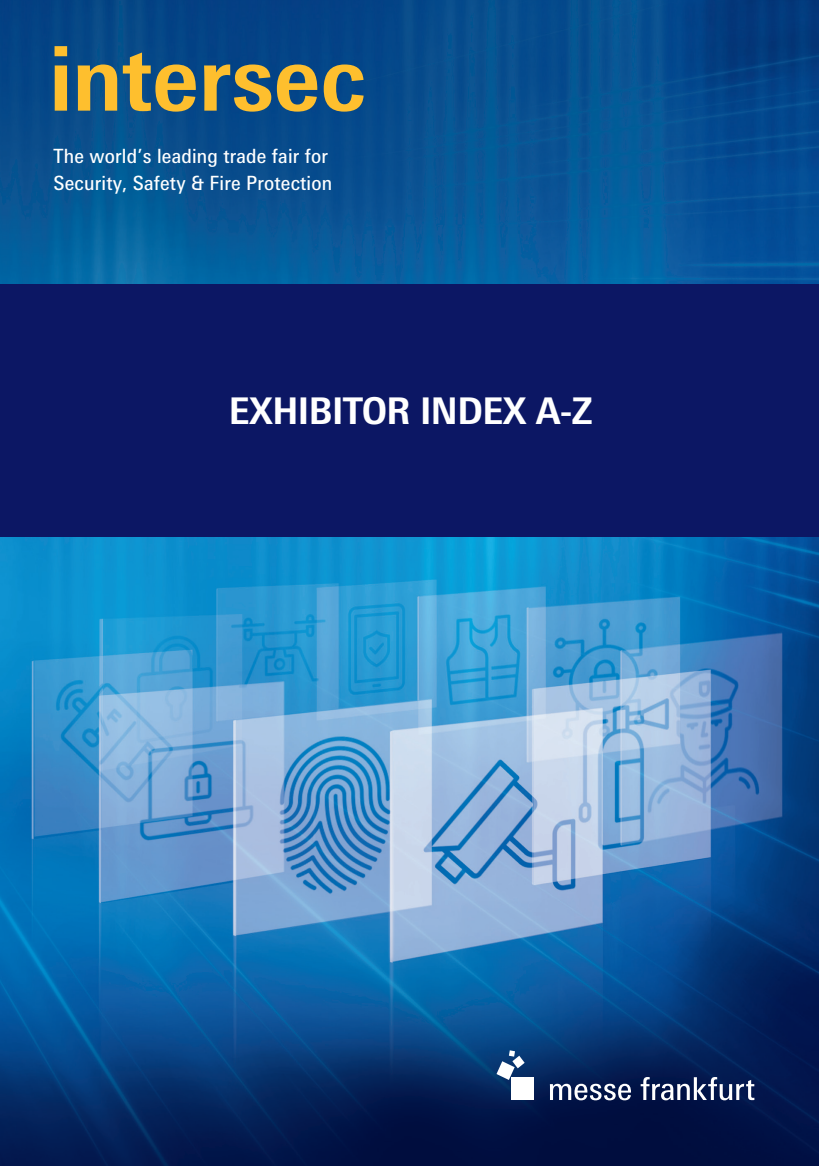
<style>
.page{position:relative;width:819px;height:1166px;background:#fff}
.page>*{position:absolute;margin:0;border:0;box-sizing:border-box;transform-origin:0 0}
.t1{font:700 36.75px "Messe Univers";letter-spacing:-.015em;color:#fff}
.t2{font:700 35.7px "Messe Univers";color:#fff}
.t3{font:19.6px/26.9px "Messe Univers";letter-spacing:.01em;color:#fff}
</style>
<div class="page">
<img style="left:0;top:0;width:819px;height:1166px">
<svg style="left:55px;top:46px;width:12px;height:65px"></svg>
<svg style="left:78px;top:64px;width:39px;height:47px;background:#a8974e"></svg>
<svg style="left:123px;top:52px;width:73px;height:60px;background:#797f5e"></svg>
<svg style="left:204px;top:64px;width:67px;height:48px;background:#898657"></svg>
<svg style="left:277px;top:64px;width:40px;height:48px;background:#9b8f51"></svg>
<svg style="left:324px;top:64px;width:39px;height:48px;background:#888658"></svg>
<div style="left:511px;top:1077px;width:22px;height:23px;background:#fff"></div>
<svg style="left:496px;top:1050px;width:28px;height:30px"></svg>
<svg style="left:550px;top:1084px;width:81px;height:16px"></svg>
<svg style="left:640px;top:1077px;width:114px;height:23px"></svg>
<div style="left:0;top:284px;width:819px;height:252px;background:#0c1764"></div>
<p class="t3" style="left:53px;top:143px;width:280px">The world’s leading trade fair for<br>Security, Safety &amp; Fire Protection</p>
<p class="t2" style="left:216px;top:385px;width:345px">20 – 22 January, 2019</p>
<p class="t1" style="left:229px;top:388px;width:365px">EXHIBITOR INDEX A-Z</p>
</div>
